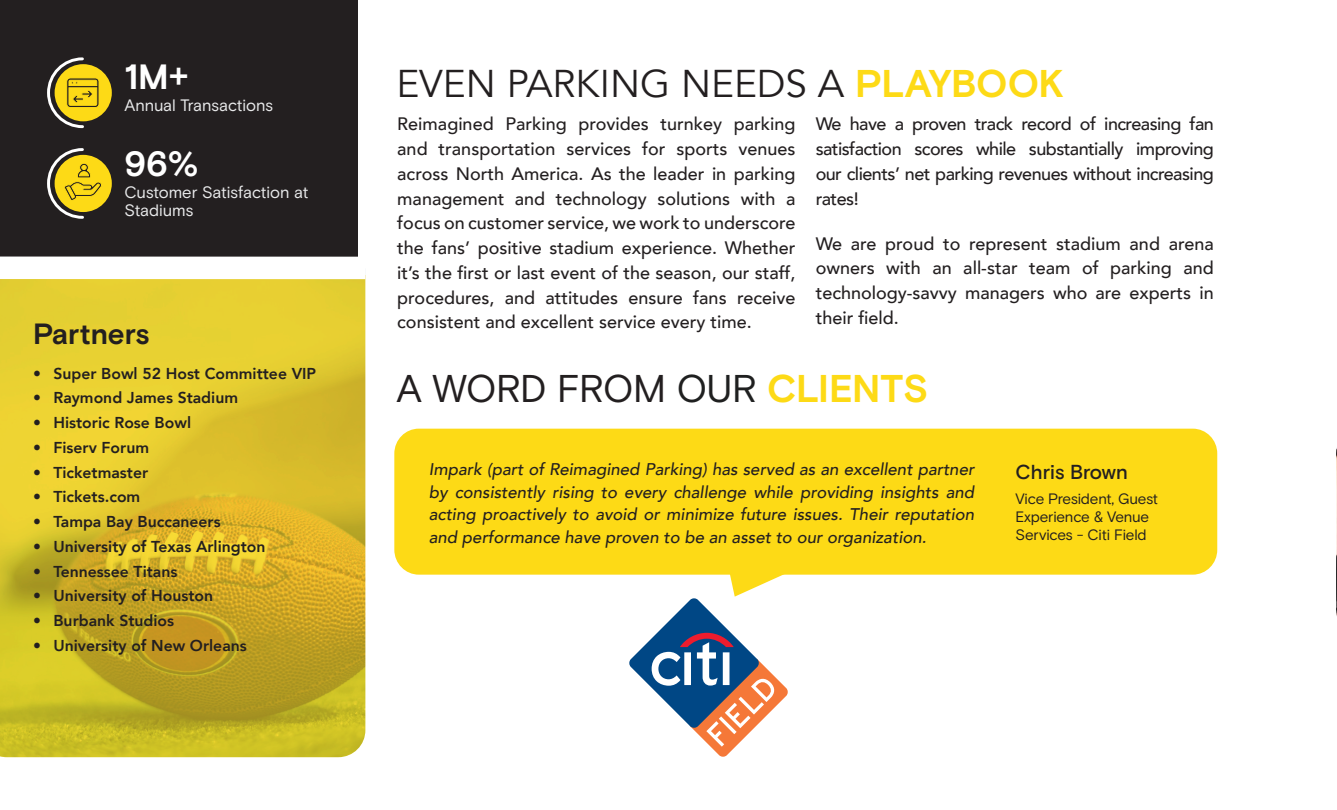
<style>
.page{position:relative;width:1337px;height:810px;background:#fff}
.page>*{position:absolute;margin:0;border:0;box-sizing:border-box;transform-origin:0 0}
.Heading_1{font:38.7px "Avenir";color:#231f20}
.Heading_1-2{font:38.7px "Basis Grotesque Pro";letter-spacing:-.015em;color:#231f20}
.t1{font:700 35.1px "Basis Grotesque Pro";color:#fff}
.t2{font:700 29.25px "Basis Grotesque Pro";letter-spacing:-.005em;color:#231f20}
.t3{font:500 20.25px "Basis Grotesque Pro";letter-spacing:-.005em;color:#231f20}
.Body_Text{font:500 18px/24.8px "Avenir";color:#231f20;text-align:justify}
.t4{font:italic 500 16.88px/22.5px "Avenir";color:#231f20;text-align:justify}
.t5{font:16.65px/18px "Basis Grotesque Pro";letter-spacing:-.01em;color:#e9eaeb}
.t6{font:800 15.75px "Avenir";color:#231f20}
.t7{font:15.08px/18px "Basis Grotesque Pro";letter-spacing:-.01em;color:#231f20}
.s1{font-family:"Basis Grotesque Pro";font-weight:700;color:#fdda16}
.s2{color:#1f2020}
.s3{font-weight:700;color:#fdda16}
</style>
<div class="page">
<svg style="left:0;top:279px;width:365px;height:478px"></svg>
<div style="left:394px;top:429px;width:823px;height:146px;background:#fdda16;border-radius:25px"></div>
<div style="left:0;top:0;width:358px;height:271px;background:#231f20"></div>
<div style="left:0;top:257px;width:365px;height:22px;background:#fff"></div>
<img style="left:1336px;top:448px;width:1px;height:168px">
<svg style="left:627px;top:574px;width:163px;height:183px"></svg>
<div style="left:55px;top:64px;width:57px;height:57px;background:#fdda16;border-radius:50%"></div>
<div style="left:55px;top:155px;width:57px;height:57px;background:#fdda16;border-radius:50%"></div>
<svg style="left:47px;top:148px;width:55px;height:71px"></svg>
<svg style="left:47px;top:57px;width:52px;height:72px"></svg>
<p class="t1" style="left:124px;top:56px;width:66px">1M+</p>
<p class="t5" style="left:124px;top:96px;width:150px">Annual Transactions</p>
<p class="t1" style="left:124px;top:143px;width:76px">96%</p>
<p class="t5" style="left:124px;top:184px;width:185px">Customer Satisfaction at<br>Stadiums</p>
<p class="t2" style="left:33px;top:316px;width:118px">Partners</p>
<p class="t6" style="left:33px;top:361px;width:284px">• Super Bowl 52 Host Committee VIP</p>
<p class="t6" style="left:33px;top:386px;width:206px">• Raymond James Stadium</p>
<p class="t6" style="left:33px;top:410px;width:159px">• Historic Rose Bowl</p>
<p class="t6" style="left:33px;top:435px;width:117px">• Fiserv Forum</p>
<p class="t6" style="left:33px;top:460px;width:117px">• Ticketmaster</p>
<p class="t6" style="left:33px;top:485px;width:109px">• Tickets.com</p>
<p class="t6" style="left:33px;top:509px;width:189px">• Tampa Bay Buccaneers</p>
<p class="t6" style="left:33px;top:534px;width:234px">• University of Texas Arlington</p>
<p class="t6" style="left:33px;top:559px;width:146px">• Tennessee Titans</p>
<p class="t6" style="left:33px;top:584px;width:182px">• University of Houston</p>
<p class="t6" style="left:33px;top:608px;width:143px">• Burbank Studios</p>
<p class="t6" style="left:33px;top:633px;width:215px">• University of New Orleans</p>
<p class="Heading_1" style="left:396px;top:60px;width:669px">EVEN PARKING NEEDS A <span class="s1">PLAYBOOK</span></p>
<p class="Body_Text" style="left:397px;top:111px;width:399px">Reimagined Parking provides turnkey parking and transportation services for sports venues across North America. As the leader in parking management and technology solutions with a focus on customer service, we work to underscore the fans’ positive stadium experience. Whether it’s the first or last event of the season, our staff, procedures, and attitudes ensure fans receive consistent and excellent service every time.</p>
<p class="Body_Text" style="left:815px;top:111px;width:400px">We have a proven track record of increasing fan satisfaction scores while substantially improving our clients’ net parking revenues without increasing rates!</p>
<p class="Body_Text" style="left:815px;top:230px;width:400px">We are proud to represent stadium and arena owners with an all-star team of parking and technology-savvy managers who are experts in their field.</p>
<p class="Heading_1-2" style="left:396px;top:365px;width:533px">A WORD FROM <span class="s2">OUR</span> <span class="s3">CLIENTS</span></p>
<p class="t4" style="left:429px;top:459px;width:547px">Impark (part of Reimagined Parking) has served as an excellent partner by consistently rising to every challenge while providing insights and acting proactively to avoid or minimize future issues. Their reputation and performance have proven to be an asset to our organization.</p>
<p class="t3" style="left:1015px;top:460px;width:114px">Chris Brown</p>
<p class="t7" style="left:1015px;top:490px;width:144px">Vice President, Guest</p>
<p class="t7" style="left:1015px;top:508px;width:135px">Experience &amp; Venue<br>Services - Citi Field</p>
</div>
